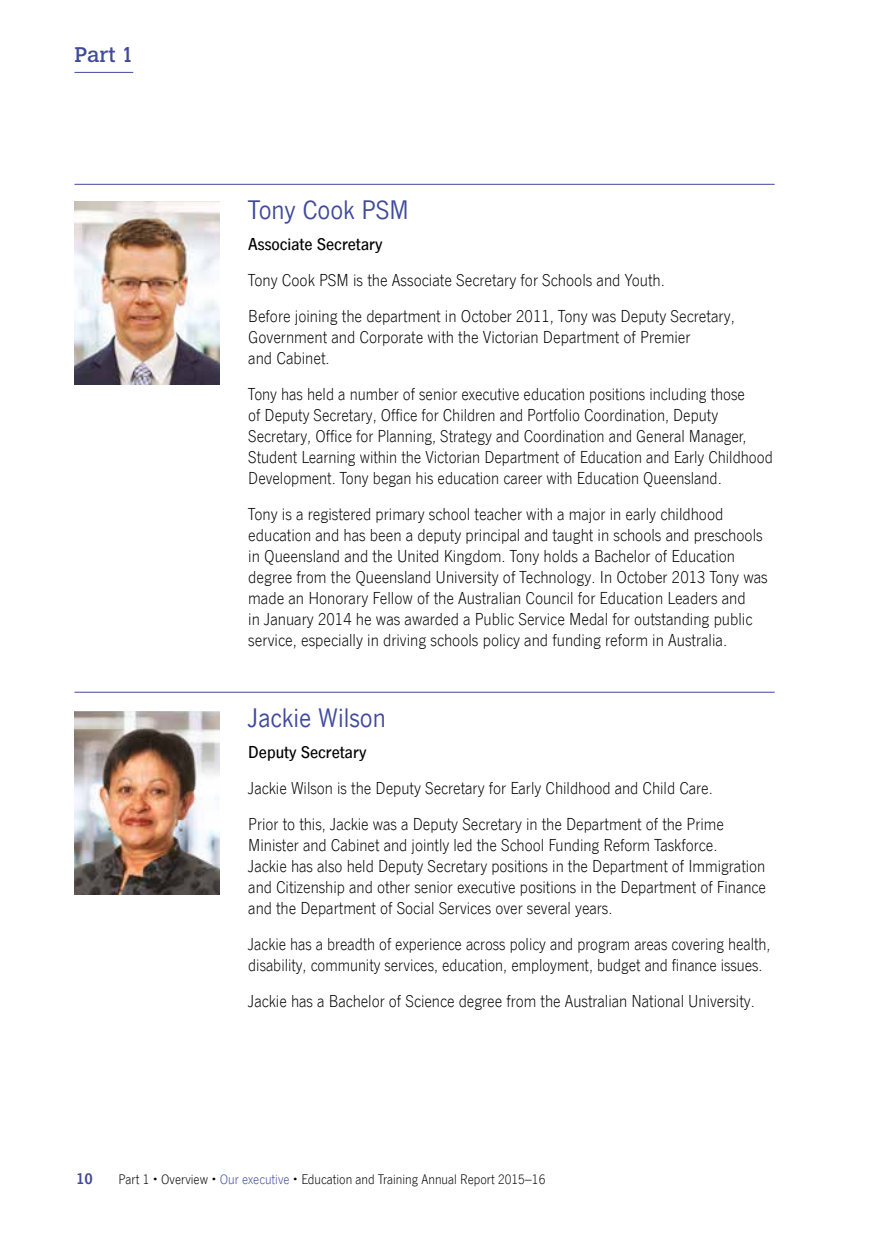
<style>
.page{position:relative;width:874px;height:1241px;background:#fff}
.page>*{position:absolute;margin:0;border:0;box-sizing:border-box;transform-origin:0 0}
.t1{font:27.12px "News Gothic Com";color:#404a9a}
.t2{font:21px "Calvert";color:#404a9a}
.t3{font:300 17.5px/21px "News Gothic Com";color:#000}
.t4{font:700 15.75px "News Gothic Com";color:#404a9a}
.t5{font:300 14px "News Gothic Com";color:#000}
.s1{font-weight:500}
.s2{color:#404a9a}
</style>
<div class="page">
<hr style="left:74px;top:184px;width:700px;height:1px;background:#404a9a">
<hr style="left:74px;top:691px;width:700px;height:1px;background:#404a9a">
<img style="left:74px;top:201px;width:145px;height:184px">
<img style="left:75px;top:711px;width:144px;height:183px">
<hr style="left:74px;top:72px;width:59px;height:1px;background:#404a9a">
<p class="t2" style="left:74px;top:43px;width:61px">Part 1</p>
<p class="t1" style="left:248px;top:196px;width:162px">Tony Cook PSM</p>
<p class="t3" style="left:248px;top:227px;width:488px;line-height:35.9px"><span class="s1">Associate Secretary<br></span>Tony Cook PSM is the Associate Secretary for Schools and Youth.<br>Before joining the department in October 2011, Tony was Deputy Secretary,</p>
<p class="t3" style="left:248px;top:327px;width:443px">Government and Corporate with the Victorian Department of Premier and Cabinet.</p>
<p class="t3" style="left:248px;top:384px;width:525px">Tony has held a number of senior executive education positions including those<br>of Deputy Secretary, Office for Children and Portfolio Coordination, Deputy Secretary, Office for Planning, Strategy and Coordination and General Manager, Student Learning within the Victorian Department of Education and Early Childhood Development. Tony began his education career with Education Queensland.</p>
<p class="t3" style="left:248px;top:504px;width:520px">Tony is a registered primary school teacher with a major in early childhood education and has been a deputy principal and taught in schools and preschools in Queensland and the United Kingdom. Tony holds a Bachelor of Education degree from the Queensland University of Technology. In October 2013 Tony was made an Honorary Fellow of the Australian Council for Education Leaders and<br>in January 2014 he was awarded a Public Service Medal for outstanding public service, especially in driving schools policy and funding reform in Australia.</p>
<p class="t1" style="left:248px;top:703px;width:139px">Jackie Wilson</p>
<p class="t3" style="left:248px;top:734px;width:477px;line-height:35.9px"><span class="s1">Deputy Secretary<br></span>Jackie Wilson is the Deputy Secretary for Early Childhood and Child Care.<br>Prior to this, Jackie was a Deputy Secretary in the Department of the Prime</p>
<p class="t3" style="left:248px;top:834px;width:519px">Minister and Cabinet and jointly led the School Funding Reform Taskforce.<br>Jackie has also held Deputy Secretary positions in the Department of Immigration and Citizenship and other senior executive positions in the Department of Finance and the Department of Social Services over several years.</p>
<p class="t3" style="left:248px;top:933px;width:523px">Jackie has a breadth of experience across policy and program areas covering health, disability, community services, education, employment, budget and finance issues.</p>
<p class="t3" style="left:248px;top:990px;width:508px">Jackie has a Bachelor of Science degree from the Australian National University.</p>
<p class="t4" style="left:76px;top:1169px;width:18px">10</p>
<p class="t5" style="left:118px;top:1171px;width:428px">Part 1 Overview <span class="s2">Our executive</span> Education and Training Annual Report 2015–16</p>
</div>
